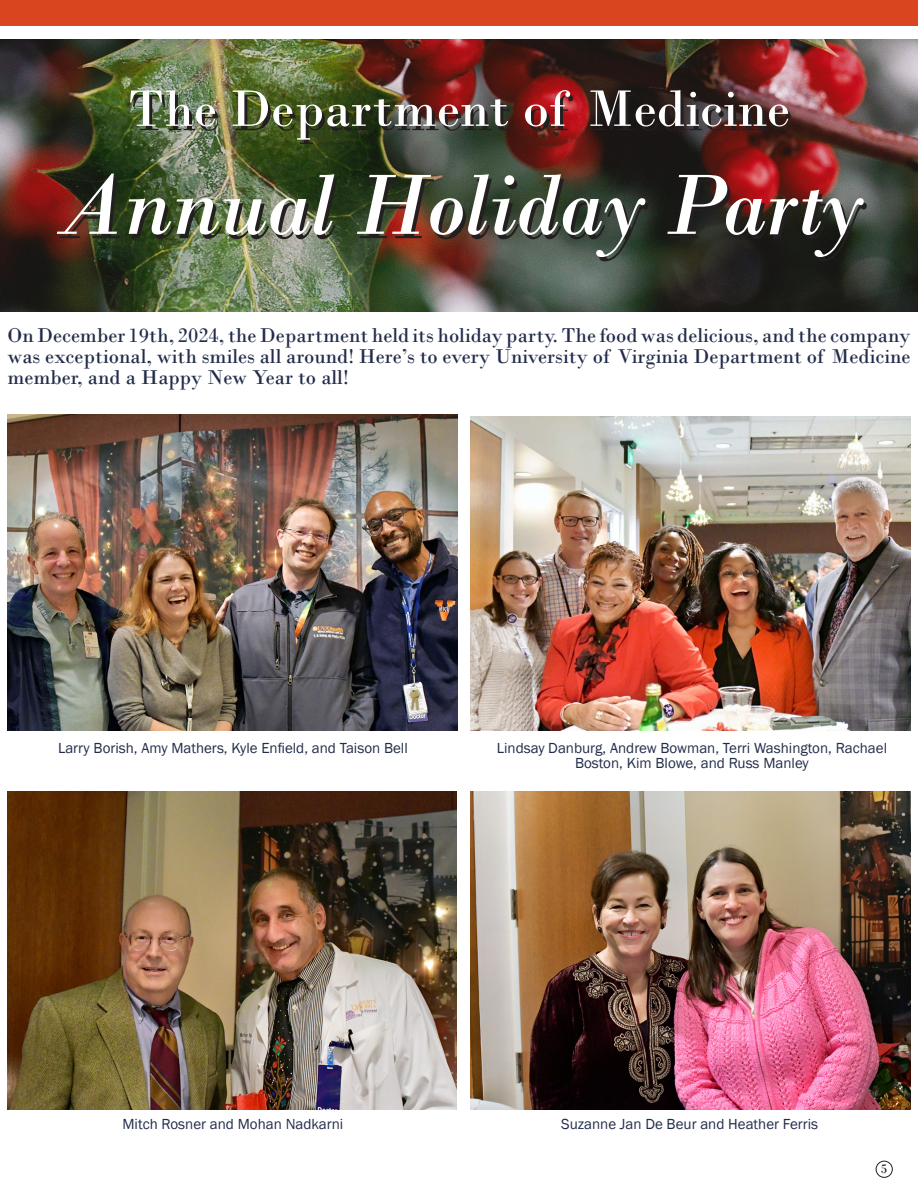
<style>
.page{position:relative;width:918px;height:1188px;background:#fff}
.page>*{position:absolute;margin:0;border:0;box-sizing:border-box;transform-origin:0 0}
.t1{font:italic 90px "Bodoni";letter-spacing:-.01em;color:#fff}
.t2{font:54px "Bodoni";color:#fff}
.t3{font:21px/21px "Bodoni";color:#222c4a;text-align:justify}
.t4{font:15px/15px "Franklin Gothic";color:#222c4a;text-align:center}
.t5{font:13.5px "Bodoni";color:#231f20}
</style>
<div class="page">
<div style="left:0;top:0;width:918px;height:25px;background:#d9451f"></div>
<img style="left:471px;top:791px;width:439px;height:319px">
<img style="left:8px;top:791px;width:448px;height:319px">
<img style="left:8px;top:415px;width:449px;height:316px">
<img style="left:471px;top:417px;width:439px;height:313px">
<img style="left:0;top:39px;width:918px;height:273px">
<div style="left:876px;top:1161px;width:16px;height:17px;border:1px solid #231f20;border-radius:50%"></div>
<p class="t2" style="left:129px;top:76px;width:663px">The Department of Medicine</p>
<p class="t1" style="left:57px;top:151px;width:807px">Annual Holiday Party</p>
<p class="t3" style="left:8px;top:325px;width:904px">On December 19th, 2024, the Department held its holiday party. The food was delicious, and the company was exceptional, with smiles all around! Here’s to every University of Virginia Department of Medicine member, and a Happy New Year to all!</p>
<p class="t4" style="left:58px;top:741px;width:351px">Larry Borish, Amy Mathers, Kyle Enfield, and Taison Bell</p>
<p class="t4" style="left:497px;top:741px;width:392px">Lindsay Danburg, Andrew Bowman, Terri Washington, Rachael<br>Boston, Kim Blowe, and Russ Manley</p>
<p class="t4" style="left:123px;top:1117px;width:222px">Mitch Rosner and Mohan Nadkarni</p>
<p class="t4" style="left:561px;top:1117px;width:259px">Suzanne Jan De Beur and Heather Ferris</p>
<p class="t5" style="left:881px;top:1161px;width:8px">5</p>
</div>
